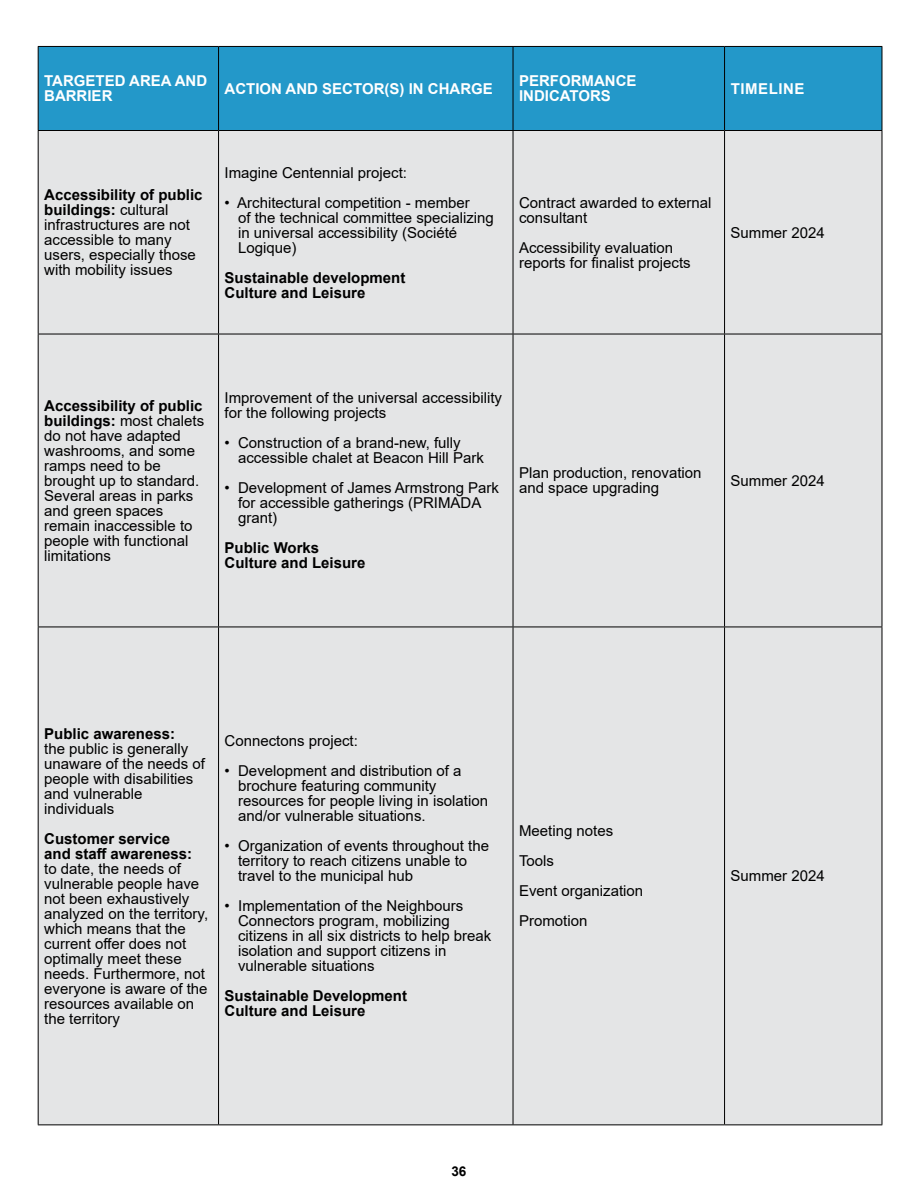
<style>
.page{position:relative;width:918px;height:1188px;background:#fff}
.page>*{position:absolute;margin:0;border:0;box-sizing:border-box;transform-origin:0 0}
.t1{font:15px/15px "Arial";color:#000}
.t2{font:700 15px/15px "Arial";color:#000}
.t3{font:700 15px/15px "Arial";color:#fff}
.t4{font:700 15px "Arial";letter-spacing:.035em;color:#fff}
.t5{font:700 13.5px "Arial";color:#000}
.s1{font-weight:700}
</style>
<div class="page">
<div style="left:39px;top:47px;width:843px;height:83px;background:#2398c9"></div>
<div style="left:39px;top:131px;width:843px;height:993px;background:#e4e5e6"></div>
<hr style="left:38px;top:46px;width:181px;height:1px;background:#000">
<hr style="left:38px;top:47px;width:1px;height:83px;background:#000">
<hr style="left:219px;top:46px;width:294px;height:1px;background:#000">
<hr style="left:218px;top:47px;width:1px;height:83px;background:#000">
<hr style="left:513px;top:46px;width:212px;height:1px;background:#000">
<hr style="left:513px;top:47px;width:1px;height:83px;background:#000">
<hr style="left:725px;top:46px;width:157px;height:1px;background:#000">
<hr style="left:724px;top:47px;width:1px;height:83px;background:#000">
<hr style="left:882px;top:47px;width:1px;height:83px;background:#000">
<hr style="left:218px;top:131px;width:1px;height:203px;background:#000">
<hr style="left:218px;top:334px;width:1px;height:293px;background:#000">
<hr style="left:218px;top:627px;width:1px;height:497px;background:#000">
<hr style="left:38px;top:130px;width:181px;height:1px;background:#000">
<hr style="left:38px;top:131px;width:1px;height:203px;background:#000">
<hr style="left:219px;top:130px;width:294px;height:1px;background:#000">
<hr style="left:513px;top:130px;width:212px;height:1px;background:#000">
<hr style="left:513px;top:131px;width:1px;height:203px;background:#000">
<hr style="left:725px;top:130px;width:157px;height:1px;background:#000">
<hr style="left:724px;top:131px;width:1px;height:203px;background:#000">
<hr style="left:882px;top:131px;width:1px;height:203px;background:#000">
<hr style="left:38px;top:334px;width:181px;height:1px;background:#000">
<hr style="left:38px;top:334px;width:1px;height:293px;background:#000">
<hr style="left:219px;top:334px;width:294px;height:1px;background:#000">
<hr style="left:513px;top:334px;width:212px;height:1px;background:#000">
<hr style="left:513px;top:334px;width:1px;height:293px;background:#000">
<hr style="left:725px;top:334px;width:157px;height:1px;background:#000">
<hr style="left:724px;top:334px;width:1px;height:293px;background:#000">
<hr style="left:882px;top:334px;width:1px;height:293px;background:#000">
<hr style="left:38px;top:627px;width:181px;height:1px;background:#000">
<hr style="left:38px;top:627px;width:1px;height:497px;background:#000">
<hr style="left:219px;top:627px;width:294px;height:1px;background:#000">
<hr style="left:513px;top:627px;width:212px;height:1px;background:#000">
<hr style="left:513px;top:627px;width:1px;height:497px;background:#000">
<hr style="left:725px;top:627px;width:157px;height:1px;background:#000">
<hr style="left:724px;top:627px;width:1px;height:497px;background:#000">
<hr style="left:882px;top:627px;width:1px;height:497px;background:#000">
<hr style="left:38px;top:1124px;width:181px;height:1px;background:#000">
<hr style="left:219px;top:1124px;width:294px;height:1px;background:#000">
<hr style="left:513px;top:1124px;width:212px;height:1px;background:#000">
<hr style="left:725px;top:1124px;width:157px;height:1px;background:#000">
<p class="t3" style="left:44px;top:74px;width:165px">TARGETED AREA AND<br>BARRIER</p>
<p class="t3" style="left:225px;top:81px;width:270px">ACTION AND SECTOR(S) IN CHARGE</p>
<p class="t3" style="left:519px;top:74px;width:119px">PERFORMANCE<br>INDICATORS</p>
<p class="t4" style="left:731px;top:78px;width:75px">TIMELINE</p>
<p class="t1" style="left:44px;top:187px;width:160px"><span class="s1">Accessibility of public buildings:</span> cultural infrastructures are not accessible to many users, especially those with mobility issues</p>
<p class="t1" style="left:225px;top:165px;width:184px">Imagine Centennial project:</p>
<p class="t1" style="left:238px;top:195px;width:257px;text-indent:-14px">• Architectural competition - member<br>of the technical committee specializing in universal accessibility (Société<br>Logique)</p>
<p class="t2" style="left:225px;top:270px;width:182px">Sustainable development<br>Culture and Leisure</p>
<p class="t1" style="left:519px;top:195px;width:194px">Contract awarded to external consultant</p>
<p class="t1" style="left:519px;top:240px;width:173px">Accessibility evaluation reports for finalist projects</p>
<p class="t1" style="left:731px;top:225px;width:96px">Summer 2024</p>
<p class="t1" style="left:44px;top:398px;width:162px"><span class="s1">Accessibility of public buildings:</span> most chalets do not have adapted washrooms, and some ramps need to be brought up to standard.<br>Several areas in parks and green spaces remain inaccessible to people with functional limitations</p>
<p class="t1" style="left:225px;top:391px;width:279px">Improvement of the universal accessibility for the following projects</p>
<p class="t1" style="left:238px;top:436px;width:247px;text-indent:-13px">• Construction of a brand-new, fully accessible chalet at Beacon Hill Park</p>
<p class="t1" style="left:238px;top:481px;width:263px;text-indent:-13px">• Development of James Armstrong Park for accessible gatherings (PRIMADA grant)</p>
<p class="t2" style="left:225px;top:541px;width:142px">Public Works<br>Culture and Leisure</p>
<p class="t1" style="left:519px;top:466px;width:184px">Plan production, renovation and space upgrading</p>
<p class="t1" style="left:731px;top:473px;width:96px">Summer 2024</p>
<p class="t2" style="left:44px;top:726px;width:132px">Public awareness:</p>
<p class="t1" style="left:44px;top:741px;width:162px">the public is generally unaware of the needs of people with disabilities and vulnerable individuals</p>
<p class="t2" style="left:44px;top:831px;width:150px">Customer service and staff awareness:</p>
<p class="t1" style="left:44px;top:861px;width:165px">to date, the needs of vulnerable people have not been exhaustively analyzed on the territory, which means that the current offer does not optimally meet these needs. Furthermore, not everyone is aware of the resources available on the territory</p>
<p class="t1" style="left:225px;top:733px;width:135px">Connectons project:</p>
<p class="t1" style="left:238px;top:763px;width:252px;text-indent:-14px">• Development and distribution of a brochure featuring community resources for people living in isolation and/or vulnerable situations.</p>
<p class="t1" style="left:238px;top:838px;width:253px;text-indent:-14px">• Organization of events throughout the territory to reach citizens unable to travel to the municipal hub</p>
<p class="t1" style="left:238px;top:898px;width:255px;text-indent:-14px">• Implementation of the Neighbours Connectors program, mobilizing citizens in all six districts to help break isolation and support citizens in vulnerable situations</p>
<p class="t2" style="left:225px;top:989px;width:184px">Sustainable Development<br>Culture and Leisure</p>
<p class="t1" style="left:519px;top:816px;width:126px;line-height:30px">Meeting notes<br>Tools<br>Event organization<br>Promotion</p>
<p class="t5" style="left:451px;top:1161px;width:17px">36</p>
<p class="t1" style="left:731px;top:868px;width:96px">Summer 2024</p>
</div>
